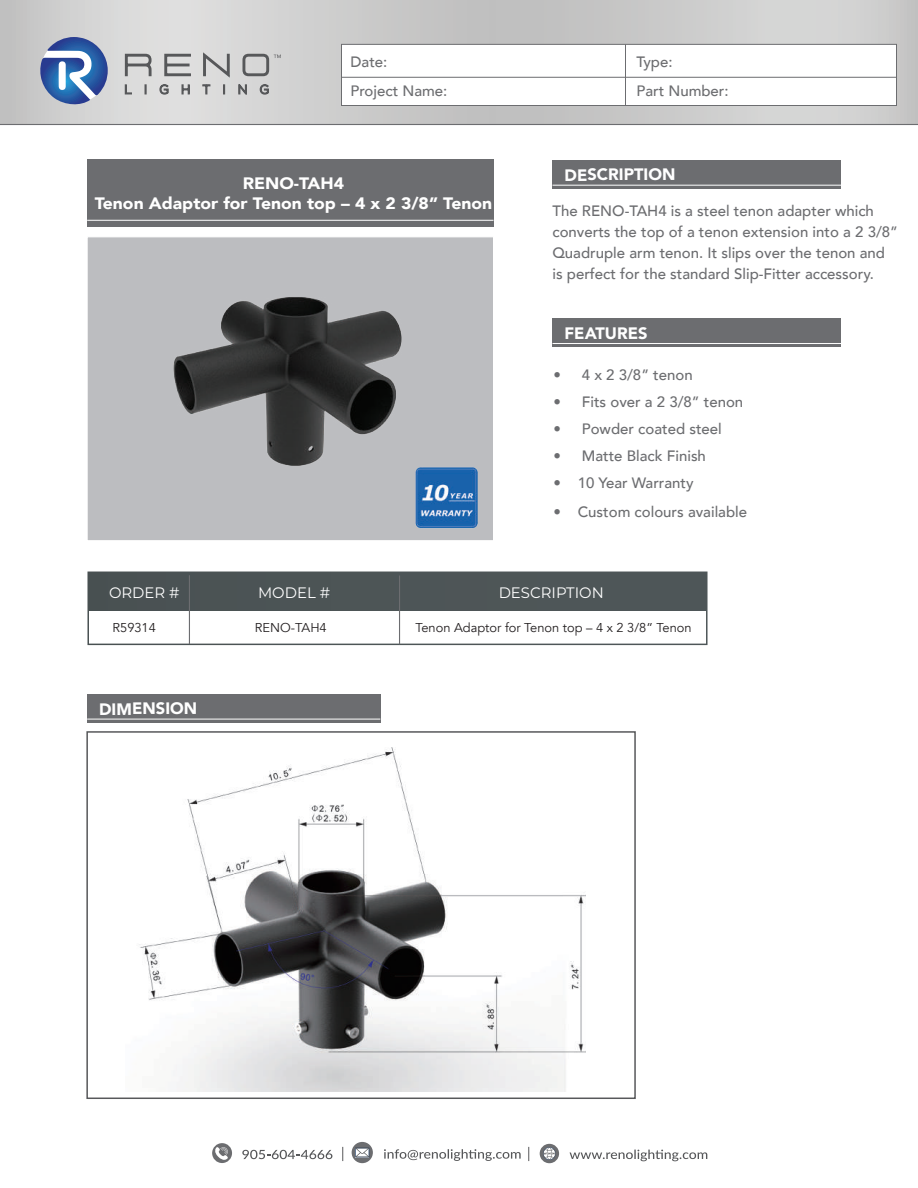
<style>
.page{position:relative;width:918px;height:1188px;background:#fff}
.page>*{position:absolute;margin:0;border:0;box-sizing:border-box;transform-origin:0 0}
.t1{font:900 16.5px/19.8px "Avenir";letter-spacing:-.01em;color:#fff;text-align:center;scale:1.06 1}
.t2{font:900 16.5px "Avenir";letter-spacing:-.01em;color:#fff}
.t3{font:15.15px "Montserrat";color:#fff}
.t4{font:500 15px/21px "Avenir";color:#6c6d70}
.t5{font:12.75px "Avenir";color:#231f20}
</style>
<div class="page">
<svg style="left:0;top:0;width:918px;height:124px;background:#cececd"></svg>
<svg style="left:341px;top:44px;width:556px;height:62px"></svg>
<hr style="left:341px;top:77px;width:555px;height:1px;background:#6c6d70">
<hr style="left:625px;top:44px;width:1px;height:62px;background:#6c6d70">
<div style="left:87px;top:237px;width:407px;height:304px;background:#bcbdc0;border:1px solid #fff"></div>
<hr style="left:0;top:124px;width:918px;height:1px;background:#6c6d70">
<div style="left:87px;top:159px;width:407px;height:68px;background:#6c6d70"></div>
<hr style="left:87px;top:220px;width:406px;height:1px;background:#fff">
<svg style="left:384px;top:1149px;width:137px;height:12px"></svg>
<svg style="left:352px;top:1142px;width:21px;height:21px"></svg>
<svg style="left:355px;top:1148px;width:14px;height:9px"></svg>
<svg style="left:570px;top:1150px;width:137px;height:11px"></svg>
<div style="left:540px;top:1144px;width:19px;height:19px;background:#6c6d70;border-radius:50%"></div>
<svg style="left:543px;top:1147px;width:13px;height:13px"></svg>
<svg style="left:242px;top:1150px;width:90px;height:9px"></svg>
<div style="left:212px;top:1143px;width:20px;height:20px;background:#6c6d70;border-radius:50%"></div>
<svg style="left:213px;top:1147px;width:15px;height:13px"></svg>
<svg style="left:342px;top:1147px;width:1px;height:14px"></svg>
<svg style="left:528px;top:1147px;width:1px;height:14px"></svg>
<div style="left:87px;top:694px;width:293px;height:28px;background:#6c6d70"></div>
<hr style="left:87px;top:719px;width:293px;height:1px;background:#fff">
<svg style="left:124px;top:53px;width:28px;height:24px"></svg>
<svg style="left:164px;top:53px;width:28px;height:24px"></svg>
<svg style="left:124px;top:84px;width:9px;height:11px"></svg>
<svg style="left:145px;top:84px;width:2px;height:10px"></svg>
<svg style="left:158px;top:83px;width:12px;height:13px"></svg>
<svg style="left:181px;top:84px;width:10px;height:11px"></svg>
<svg style="left:202px;top:51px;width:28px;height:44px"></svg>
<svg style="left:37px;top:37px;width:71px;height:69px"></svg>
<svg style="left:238px;top:53px;width:43px;height:44px;background:#bdbdbe"></svg>
<div style="left:86px;top:731px;width:550px;height:368px;border:2px solid #57585a"></div>
<img style="left:415px;top:509px;width:63px;height:19px">
<div style="left:553px;top:160px;width:288px;height:29px;background:#6c6d70"></div>
<hr style="left:553px;top:185px;width:288px;height:1px;background:#fff">
<div style="left:553px;top:318px;width:288px;height:29px;background:#6c6d70"></div>
<hr style="left:553px;top:343px;width:288px;height:1px;background:#fff">
<img style="left:102px;top:237px;width:377px;height:272px">
<img style="left:139px;top:747px;width:447px;height:344px">
<div style="left:88px;top:572px;width:619px;height:38px;background:#4d5557"></div>
<div style="left:87px;top:572px;width:621px;height:73px;border:2px solid #fff"></div>
<hr style="left:189px;top:575px;width:1px;height:69px;background:#6c6d70">
<hr style="left:399px;top:576px;width:1px;height:68px;background:#6c6d70">
<p class="t4" style="left:350px;top:50px;width:38px">Date:</p>
<p class="t4" style="left:636px;top:46px;width:94px;line-height:29.8px">Type:<br>Part Number:</p>
<p class="t4" style="left:350px;top:80px;width:98px">Project Name:</p>
<p class="t1" style="left:95px;top:173px;width:376px">RENO-TAH4<br>Tenon Adaptor for Tenon top – 4 x 2 3/8” Tenon</p>
<p class="t2" style="left:565px;top:160px;width:113px">DESCRIPTION</p>
<p class="t4" style="left:553px;top:199px;width:347px">The RENO-TAH4 is a steel tenon adapter which converts the top of a tenon extension into a 2 3/8” Quadruple arm tenon. It slips over the tenon and is perfect for the standard Slip-Fitter accessory.</p>
<p class="t2" style="left:565px;top:319px;width:85px">FEATURES</p>
<p class="t4" style="left:553px;top:364px;width:141px">• 4 x 2 3/8” tenon</p>
<p class="t4" style="left:553px;top:391px;width:191px">• Fits over a 2 3/8” tenon</p>
<p class="t4" style="left:553px;top:418px;width:170px">• Powder coated steel</p>
<p class="t4" style="left:553px;top:445px;width:154px">• Matte Black Finish</p>
<p class="t4" style="left:553px;top:472px;width:142px">• 10 Year Warranty</p>
<p class="t4" style="left:553px;top:500px;width:195px">• Custom colours available</p>
<p class="t3" style="left:109px;top:582px;width:72px">ORDER #</p>
<p class="t3" style="left:258px;top:582px;width:73px">MODEL #</p>
<p class="t3" style="left:499px;top:582px;width:107px">DESCRIPTION</p>
<p class="t5" style="left:113px;top:620px;width:45px">R59314</p>
<p class="t5" style="left:255px;top:620px;width:73px">RENO-TAH4</p>
<p class="t5" style="left:416px;top:620px;width:278px">Tenon Adaptor for Tenon top – 4 x 2 3/8” Tenon</p>
<p class="t2" style="left:99px;top:694px;width:100px">DIMENSION</p>
</div>
